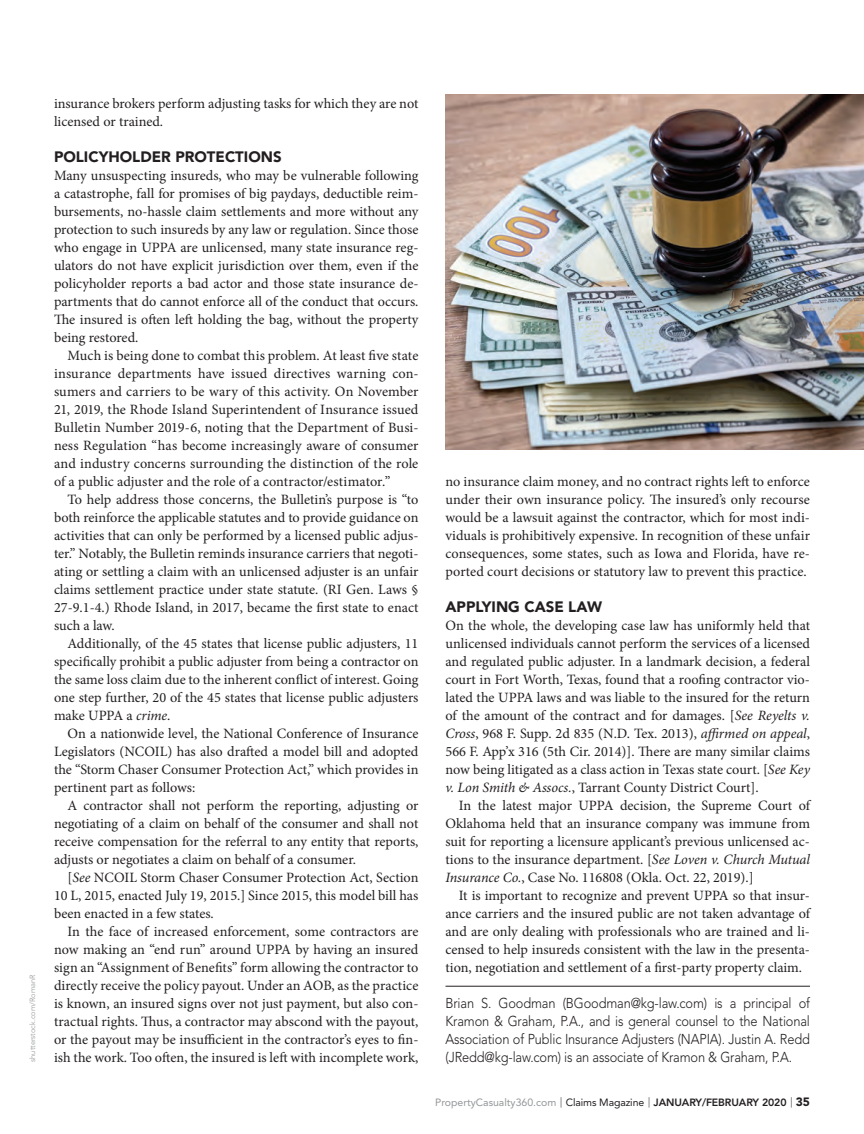
<style>
.page{position:relative;width:864px;height:1134px;background:#fff}
.page>*{position:absolute;margin:0;border:0;box-sizing:border-box;transform-origin:0 0}
.t1{font:900 15px "Avenir LT Std";color:#231f20}
.t2{font:14.25px/18px "Minion Pro";color:#231f20;text-align:justify}
.t3{font:300 14.25px/18px "Avenir LT Std";letter-spacing:-.01em;color:#231f20;text-align:justify;scale:.9 1}
.t4{font:10.5px "Avenir LT Std";color:#939598}
.t5{font:300 7.5px "Avenir LT Std";color:#939598}
.s1{font-style:italic}
.s2{font-weight:300;color:#231f20}
.s3{color:#231f20}
.s4{font-weight:800;color:#231f20}
.s5{font-weight:900;font-size:12px;color:#231f20}
</style>
<div class="page">
<hr style="left:446px;top:986px;width:364px;height:1px;background:#231f20">
<img style="left:446px;top:94px;width:418px;height:356px">
<p class="t5" style="left:28px;top:1062px;width:89px;rotate:-90deg">shutterstock.com/RomanR</p>
<p class="t2" style="left:54px;top:95px;width:366px">insurance brokers perform adjusting tasks for which they are not licensed or trained.</p>
<p class="t1" style="left:54px;top:148px;width:229px">POLICYHOLDER PROTECTIONS</p>
<p class="t2" style="left:54px;top:167px;width:366px">Many unsuspecting insureds, who may be vulnerable following a catastrophe, fall for promises of big paydays, deductible reim&shy;bursements, no-hassle claim settlements and more without any protection to such insureds by any law or regulation. Since those who engage in UPPA are unlicensed, many state insurance reg&shy;ulators do not have explicit jurisdiction over them, even if the policyholder reports a bad actor and those state insurance de&shy;partments that do cannot enforce all of the conduct that occurs.<br>The insured is often left holding the bag, without the property being restored.</p>
<p class="t2" style="left:54px;top:346px;width:366px;text-indent:13px">Much is being done to combat this problem. At least five state insurance departments have issued directives warning con&shy;sumers and carriers to be wary of this activity. On November 21, 2019, the Rhode Island Superintendent of Insurance issued Bulletin Number 2019-6, noting that the Department of Busi&shy;ness Regulation “has become increasingly aware of consumer and industry concerns surrounding the distinction of the role of a public adjuster and the role of a contractor/estimator.”</p>
<p class="t2" style="left:54px;top:490px;width:366px;text-indent:13px">To help address those concerns, the Bulletin’s purpose is “to both reinforce the applicable statutes and to provide guidance on activities that can only be performed by a licensed public adjus&shy;ter.” Notably, the Bulletin reminds insurance carriers that negoti&shy;ating or settling a claim with an unlicensed adjuster is an unfair claims settlement practice under state statute. (RI Gen. Laws § 27-9.1-4.) Rhode Island, in 2017, became the first state to enact such a law.</p>
<p class="t2" style="left:54px;top:634px;width:366px;text-indent:13px">Additionally, of the 45 states that license public adjusters, 11 specifically prohibit a public adjuster from being a contractor on the same loss claim due to the inherent conflict of interest. Going one step further, 20 of the 45 states that license public adjusters make UPPA a <span class="s1">crime</span>.</p>
<p class="t2" style="left:54px;top:724px;width:366px;text-indent:13px">On a nationwide level, the National Conference of Insurance Legislators (NCOIL) has also drafted a model bill and adopted the “Storm Chaser Consumer Protection Act,” which provides in pertinent part as follows:</p>
<p class="t2" style="left:54px;top:796px;width:366px;text-indent:13px">A contractor shall not perform the reporting, adjusting or negotiating of a claim on behalf of the consumer and shall not receive compensation for the referral to any entity that reports, adjusts or negotiates a claim on behalf of a consumer.</p>
<p class="t2" style="left:54px;top:868px;width:366px;text-indent:13px">[<span class="s1">See</span> NCOIL Storm Chaser Consumer Protection Act, Section 10 L, 2015, enacted July 19, 2015.] Since 2015, this model bill has been enacted in a few states.</p>
<p class="t2" style="left:54px;top:922px;width:366px;text-indent:13px">In the face of increased enforcement, some contractors are now making an “end run” around UPPA by having an insured sign an “Assignment of Benefits” form allowing the contractor to directly receive the policy payout. Under an AOB, as the practice is known, an insured signs over not just payment, but also con&shy;tractual rights. Thus, a contractor may abscond with the payout, or the payout may be insufficient in the contractor’s eyes to fin&shy;ish the work. Too often, the insured is left with incomplete work,</p>
<p class="t2" style="left:446px;top:473px;width:366px">no insurance claim money, and no contract rights left to enforce under their own insurance policy. The insured’s only recourse would be a lawsuit against the contractor, which for most indi&shy;viduals is prohibitively expensive. In recognition of these unfair consequences, some states, such as Iowa and Florida, have re&shy;ported court decisions or statutory law to prevent this practice.</p>
<p class="t1" style="left:446px;top:598px;width:158px">APPLYING CASE LAW</p>
<p class="t2" style="left:446px;top:617px;width:366px">On the whole, the developing case law has uniformly held that unlicensed individuals cannot perform the services of a licensed and regulated public adjuster. In a landmark decision, a federal court in Fort Worth, Texas, found that a roofing contractor vio&shy;lated the UPPA laws and was liable to the insured for the return of the amount of the contract and for damages. [<span class="s1">See Reyelts v.<br>Cross</span>, 968 F. Supp. 2d 835 (N.D. Tex. 2013), <span class="s1">affirmed on appeal</span>, 566 F. App’x 316 (5th Cir. 2014)]. There are many similar claims now being litigated as a class action in Texas state court. [<span class="s1">See Key v. Lon Smith &amp; Assocs.</span>, Tarrant County District Court].</p>
<p class="t2" style="left:446px;top:796px;width:366px;text-indent:13px">In the latest major UPPA decision, the Supreme Court of Oklahoma held that an insurance company was immune from suit for reporting a licensure applicant’s previous unlicensed ac&shy;tions to the insurance department. [<span class="s1">See Loven v. Church Mutual Insurance Co.</span>, Case No. 116808 (Okla. Oct. 22, 2019).]</p>
<p class="t2" style="left:446px;top:886px;width:366px;text-indent:13px">It is important to recognize and prevent UPPA so that insur&shy;ance carriers and the insured public are not taken advantage of and are only dealing with professionals who are trained and li&shy;censed to help insureds consistent with the law in the presenta&shy;tion, negotiation and settlement of a first-party property claim.</p>
<p class="t3" style="left:446px;top:994px;width:407px">Brian S. Goodman (BGoodman@kg-law.com) is a principal of Kramon &amp; Graham, P.A., and is general counsel to the National Association of Public Insurance Adjusters (NAPIA). Justin A. Redd</p>
<p class="t3" style="left:446px;top:1048px;width:387px">(JRedd@kg-law.com) is an associate of Kramon &amp; Graham, P.A.</p>
<p class="t4" style="left:435px;top:1097px;width:376px">PropertyCasualty360.com <span class="s2">|</span> <span class="s3">Claims Magazine</span> <span class="s2">|</span> <span class="s4">JANUARY/FEBRUARY 2020</span> <span class="s2">|</span> <span class="s5">35</span></p>
</div>
